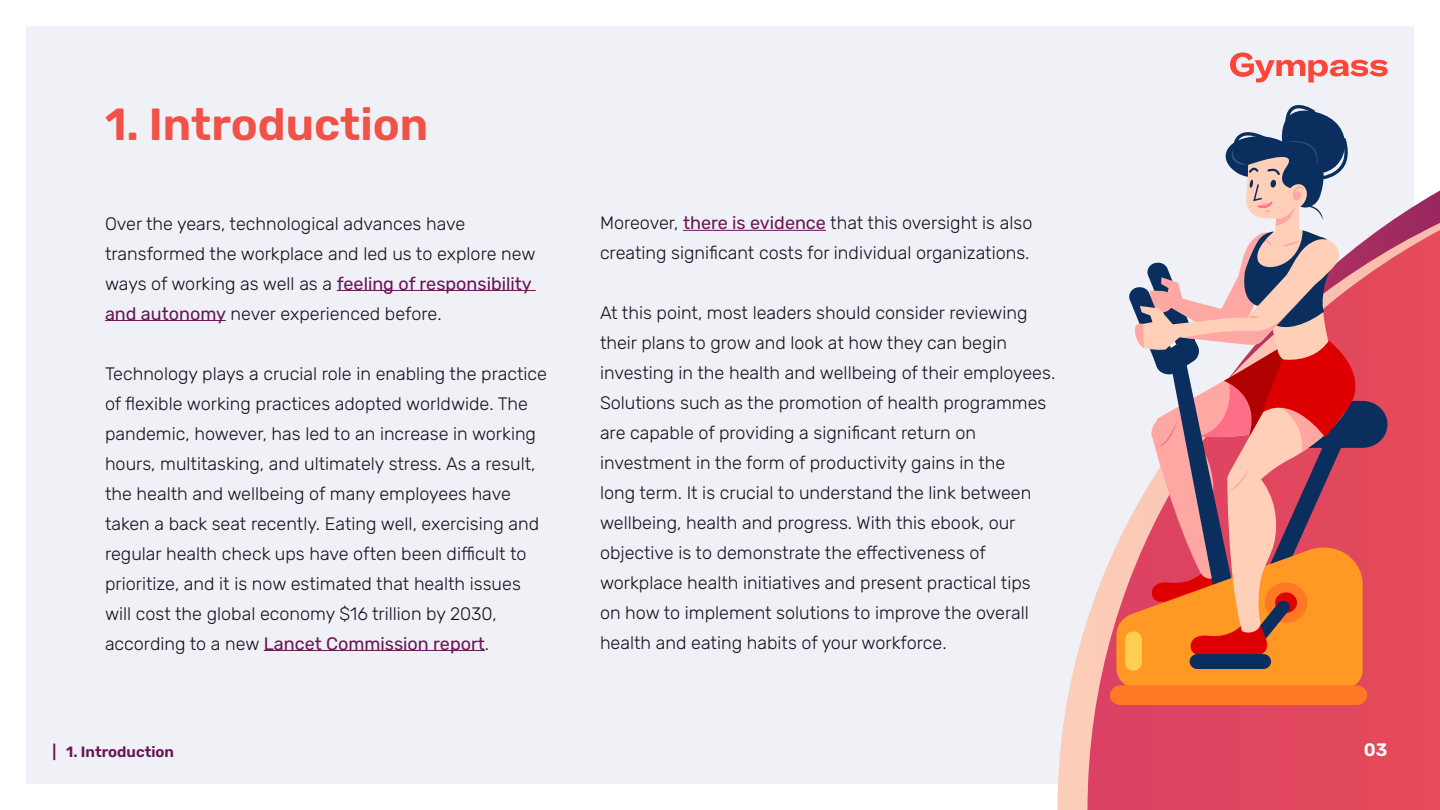
<style>
.page{position:relative;width:1440px;height:810px;background:#fff}
.page>*{position:absolute;margin:0;border:0;box-sizing:border-box;transform-origin:0 0}
.t1{font:600 45px "Rubik";color:#f05248}
.t2{font:300 18px/30px "Rubik";color:#19111e}
.t3{font:600 18px "Rubik";color:#fff}
.t4{font:600 15px "Rubik";color:#681557}
.s1{font-weight:400;color:#681557}
.s2{font-weight:400;color:#681657}
</style>
<div class="page">
<div style="left:26px;top:26px;width:1388px;height:758px;background:#eff1f6"></div>
<hr style="left:337px;top:290px;width:199px;height:1px;background:#681557">
<hr style="left:105px;top:320px;width:121px;height:1px;background:#681557">
<hr style="left:264px;top:650px;width:221px;height:1px;background:#681657">
<svg style="left:1230px;top:53px;width:158px;height:30px"></svg>
<hr style="left:683px;top:230px;width:143px;height:1px;background:#681657">
<svg style="left:1058px;top:223px;width:382px;height:587px"></svg>
<svg style="left:1088px;top:230px;width:352px;height:580px;background:#e35f70"></svg>
<svg style="left:1110px;top:105px;width:278px;height:600px"></svg>
<div style="left:1125px;top:631px;width:17px;height:40px;background:#ffcf52;border-radius:8px"></div>
<p class="t1" style="left:105px;top:99px;width:325px">1. Introduction</p>
<p class="t2" style="left:105px;top:209px;width:432px">Over the years, technological advances have transformed the workplace and led us to explore new ways of working as well as a <span class="s1">feeling of responsibility and autonomy</span> never experienced before.</p>
<p class="t2" style="left:105px;top:359px;width:444px">Technology plays a crucial role in enabling the practice of flexible working practices adopted worldwide. The pandemic, however, has led to an increase in working hours, multitasking, and ultimately stress. As a result, the health and wellbeing of many employees have taken a back seat recently. Eating well, exercising and regular health check ups have often been difficult to prioritize, and it is now estimated that health issues will cost the global economy $16 trillion by 2030, according to a new <span class="s2">Lancet Commission report</span>.</p>
<p class="t4" style="left:52px;top:743px;width:123px">| 1. Introduction</p>
<p class="t2" style="left:600px;top:209px;width:434px">Moreover, <span class="s2">there is evidence</span> that this oversight is also creating significant costs for individual organizations.</p>
<p class="t2" style="left:600px;top:299px;width:457px">At this point, most leaders should consider reviewing their plans to grow and look at how they can begin investing in the health and wellbeing of their employees.<br>Solutions such as the promotion of health programmes are capable of providing a significant return on investment in the form of productivity gains in the<br>long term. It is crucial to understand the link between wellbeing, health and progress. With this ebook, our objective is to demonstrate the effectiveness of workplace health initiatives and present practical tips on how to implement solutions to improve the overall health and eating habits of your workforce.</p>
<p class="t3" style="left:1364px;top:739px;width:25px">03</p>
</div>
